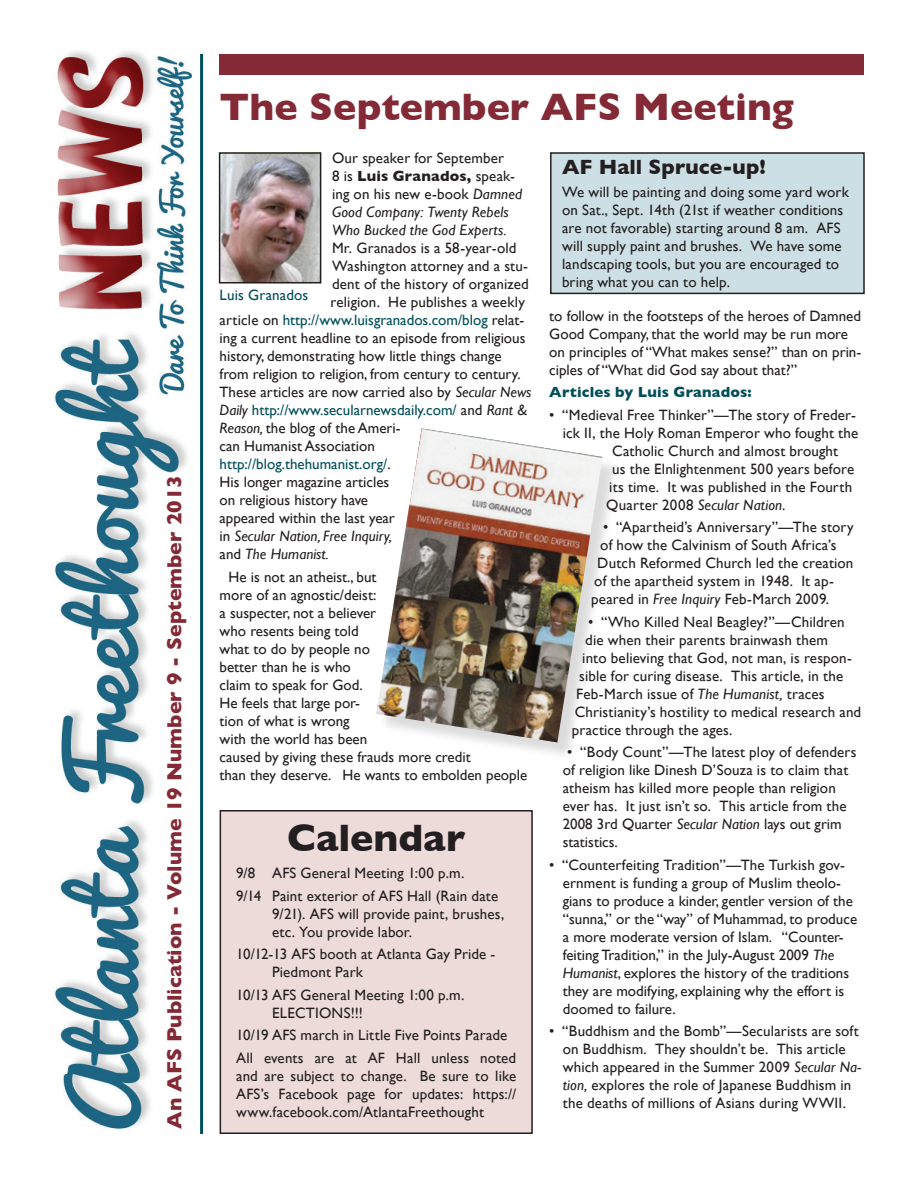
<style>
.page{position:relative;width:918px;height:1188px;background:#fff}
.page>*{position:absolute;margin:0;border:0;box-sizing:border-box;transform-origin:0 0}
.t1{font:700 39px "Gill Sans";color:#842936}
.t2{font:700 39px "Gill Sans";color:#231f20}
.t3{font:700 21px "Gill Sans";color:#842936}
.t4{font:700 21px "Gill Sans";letter-spacing:.005em;color:#231f20}
.t5{font:15px/18px "Gill Sans";letter-spacing:.005em;color:#231f20}
.t6{font:italic 15px/18px "Gill Sans";letter-spacing:.005em;color:#231f20}
.t7{font:15px "Gill Sans";color:#004e59}
.t8{font:700 15px "Gill Sans";letter-spacing:.015em;color:#004e59}
.s1{font-style:normal}
.s2{font-weight:700;font-style:normal}
.s3{color:#231f20}
.s4{font-style:italic}
.s5{font-style:italic;color:#231f20}
</style>
<div class="page">
<img style="left:54px;top:51px;width:139px;height:1078px">
<hr style="left:200px;top:54px;width:3px;height:1080px;background:#004e59">
<div style="left:220px;top:811px;width:312px;height:322px;background:#eddbda"></div>
<div style="left:220px;top:810px;width:313px;height:324px;border:2px solid #231f20"></div>
<div style="left:220px;top:54px;width:644px;height:21px;background:#842936"></div>
<img style="left:222px;top:155px;width:96px;height:126px">
<div style="left:219px;top:152px;width:102px;height:132px;border:2px solid #231f20"></div>
<div style="left:379px;top:431px;width:242px;height:329px;background:#231f20;opacity:.16"></div>
<img style="left:376px;top:428px;width:227px;height:314px">
<div style="left:551px;top:153px;width:313px;height:140px;background:#ccdfe4"></div>
<div style="left:550px;top:152px;width:315px;height:142px;border:2px solid #231f20"></div>
<h2 class="t3" style="left:162px;top:1129px;width:655px;rotate:-90deg">An AFS Publication - Volume 19 Number 9 - September 2013</h2>
<h1 class="t1" style="left:220px;top:84px;width:576px">The September AFS Meeting</h1>
<p class="t6" style="left:332px;top:149px;width:192px"><span class="s1">Our speaker for September<br>8 is</span> <span class="s2">Luis Granados,</span> <span class="s1">speak&shy;ing on his new e-book</span> Damned<br>Good Company: Twenty Rebels<br>Who Bucked the God Experts.</p>
<p class="t5" style="left:332px;top:239px;width:186px">Mr. Granados is a 58-year-old</p>
<p class="t5" style="left:332px;top:257px;width:198px">Washington attorney and a stu-</p>
<p class="t5" style="left:332px;top:275px;width:198px">dent of the history of organized</p>
<p class="t5" style="left:331px;top:293px;width:196px">religion. He publishes a weekly</p>
<p class="t7" style="left:220px;top:311px;width:306px"><span class="s3">article on</span> http://www.luisgranados.com/blog <span class="s3">relat-</span></p>
<p class="t5" style="left:220px;top:329px;width:307px">ing a current headline to an episode from religious</p>
<p class="t5" style="left:220px;top:347px;width:284px">history, demonstrating how little things change</p>
<p class="t5" style="left:220px;top:365px;width:303px">from religion to religion, from century to century.</p>
<p class="t5" style="left:220px;top:383px;width:313px">These articles are now carried also by <span class="s4">Secular News</span></p>
<p class="t7" style="left:220px;top:401px;width:309px"><span class="s5">Daily</span> http://www.secularnewsdaily.com/ <span class="s3">and</span> <span class="s5">Rant &amp;</span></p>
<p class="t5" style="left:220px;top:419px;width:183px"><span class="s4">Reason,</span> the blog of the Ameri-</p>
<p class="t5" style="left:220px;top:437px;width:157px">can Humanist Association</p>
<p class="t7" style="left:220px;top:455px;width:173px">http://blog.thehumanist.org/<span class="s3">.</span></p>
<p class="t5" style="left:220px;top:473px;width:171px">His longer magazine articles</p>
<p class="t5" style="left:220px;top:491px;width:150px">on religious history have</p>
<p class="t5" style="left:220px;top:509px;width:177px">appeared within the last year</p>
<p class="t6" style="left:220px;top:527px;width:174px"><span class="s1">in</span> Secular Nation, Free Inquiry,</p>
<p class="t6" style="left:220px;top:545px;width:111px"><span class="s1">and</span> The Humanist.</p>
<p class="t5" style="left:220px;top:568px;width:309px;text-indent:9px">He is not an atheist., but<br>more of an agnostic/deist:<br>a suspecter, not a believer<br>who resents being told<br>what to do by people no<br>better than he is who<br>claim to speak for God.<br>He feels that large por-<br>tion of what is wrong<br>with the world has been<br>caused by giving these frauds more credit<br>than they deserve. He wants to embolden people</p>
<p class="t7" style="left:220px;top:286px;width:90px">Luis Granados</p>
<h1 class="t2" style="left:287px;top:815px;width:180px">Calendar</h1>
<p class="t5" style="left:236px;top:862px;width:264px;line-height:22.5px">9/8 AFS General Meeting 1:00 p.m.<br>9/14 Paint exterior of AFS Hall (Rain date</p>
<p class="t5" style="left:272px;top:905px;width:234px">9/21). AFS will provide paint, brushes, etc. You provide labor.</p>
<p class="t5" style="left:272px;top:945px;width:225px;text-indent:-36px">10/12-13 AFS booth at Atlanta Gay Pride -<br>Piedmont Park</p>
<p class="t5" style="left:272px;top:986px;width:194px;text-indent:-36px">10/13 AFS General Meeting 1:00 p.m.<br>ELECTIONS!!!</p>
<p class="t5" style="left:236px;top:1024px;width:282px;line-height:22.5px">10/19 AFS march in Little Five Points Parade<br>All events are at AF Hall unless noted</p>
<p class="t5" style="left:236px;top:1067px;width:282px;text-align:justify">and are subject to change. Be sure to like AFS’s Facebook page for updates: https:// www.facebook.com/AtlantaFreethought</p>
<h2 class="t4" style="left:562px;top:155px;width:205px">AF Hall Spruce-up!</h2>
<p class="t5" style="left:562px;top:182px;width:288px">We will be painting and doing some yard work on Sat., Sept. 14th (21st if weather conditions are not favorable) starting around 8 am. AFS will supply paint and brushes. We have some landscaping tools, but you are encouraged to bring what you can to help.</p>
<p class="t5" style="left:549px;top:307px;width:314px">to follow in the footsteps of the heroes of Damned Good Company, that the world may be run more on principles of “What makes sense?” than on prin&shy;ciples of “What did God say about that?”</p>
<p class="t8" style="left:549px;top:384px;width:204px">Articles by Luis Granados:</p>
<p class="t5" style="left:549px;top:406px;width:308px">• “Medieval Free Thinker”—The story of Freder-</p>
<p class="t5" style="left:563px;top:424px;width:297px">ick II, the Holy Roman Emperor who fought the</p>
<p class="t5" style="left:612px;top:442px;width:227px">Catholic Church and almost brought</p>
<p class="t5" style="left:612px;top:460px;width:243px">us the Elnlightenment 500 years before</p>
<p class="t5" style="left:609px;top:478px;width:245px">its time. It was published in the Fourth</p>
<p class="t6" style="left:606px;top:496px;width:181px"><span class="s1">Quarter 2008</span> Secular Nation<span class="s1">.</span></p>
<p class="t5" style="left:603px;top:518px;width:252px">• “Apartheid’s Anniversary”—The story</p>
<p class="t5" style="left:600px;top:536px;width:238px">of how the Calvinism of South Africa’s</p>
<p class="t5" style="left:597px;top:554px;width:258px">Dutch Reformed Church led the creation</p>
<p class="t5" style="left:594px;top:572px;width:241px">of the apartheid system in 1948. It ap-</p>
<p class="t5" style="left:591px;top:590px;width:239px">peared in <span class="s4">Free Inquiry</span> Feb-March 2009.</p>
<p class="t5" style="left:588px;top:613px;width:258px">• “Who Killed Neal Beagley?”—Children</p>
<p class="t5" style="left:585px;top:631px;width:244px">die when their parents brainwash them</p>
<p class="t5" style="left:582px;top:649px;width:271px">into believing that God, not man, is respon-</p>
<p class="t5" style="left:579px;top:667px;width:265px">sible for curing disease. This article, in the</p>
<p class="t5" style="left:576px;top:685px;width:250px">Feb-March issue of <span class="s4">The Humanist,</span> traces</p>
<p class="t5" style="left:575px;top:703px;width:288px">Christianity’s hostility to medical research and</p>
<p class="t5" style="left:572px;top:721px;width:162px">practice through the ages.</p>
<p class="t5" style="left:563px;top:743px;width:295px;text-indent:4px">• “Body Count”—The latest ploy of defenders of religion like Dinesh D’Souza is to claim that atheism has killed more people than religion ever has. It just isn’t so. This article from the 2008 3rd Quarter <span class="s4">Secular Nation</span> lays out grim statistics.</p>
<p class="t5" style="left:563px;top:856px;width:296px;text-indent:-14px">• “Counterfeiting Tradition”—The Turkish gov&shy;ernment is funding a group of Muslim theolo&shy;gians to produce a kinder, gentler version of the “sunna,” or the “way” of Muhammad, to produce a more moderate version of Islam. “Counter&shy;feiting Tradition,” in the July-August 2009 <span class="s4">The Humanist</span>, explores the history of the traditions they are modifying, explaining why the effort is doomed to failure.</p>
<p class="t5" style="left:563px;top:1022px;width:300px;text-indent:-14px">• “Buddhism and the Bomb”—Secularists are soft on Buddhism. They shouldn’t be. This article which appeared in the Summer 2009 <span class="s4">Secular Na&shy;tion,</span> explores the role of Japanese Buddhism in the deaths of millions of Asians during WWII.</p>
</div>
